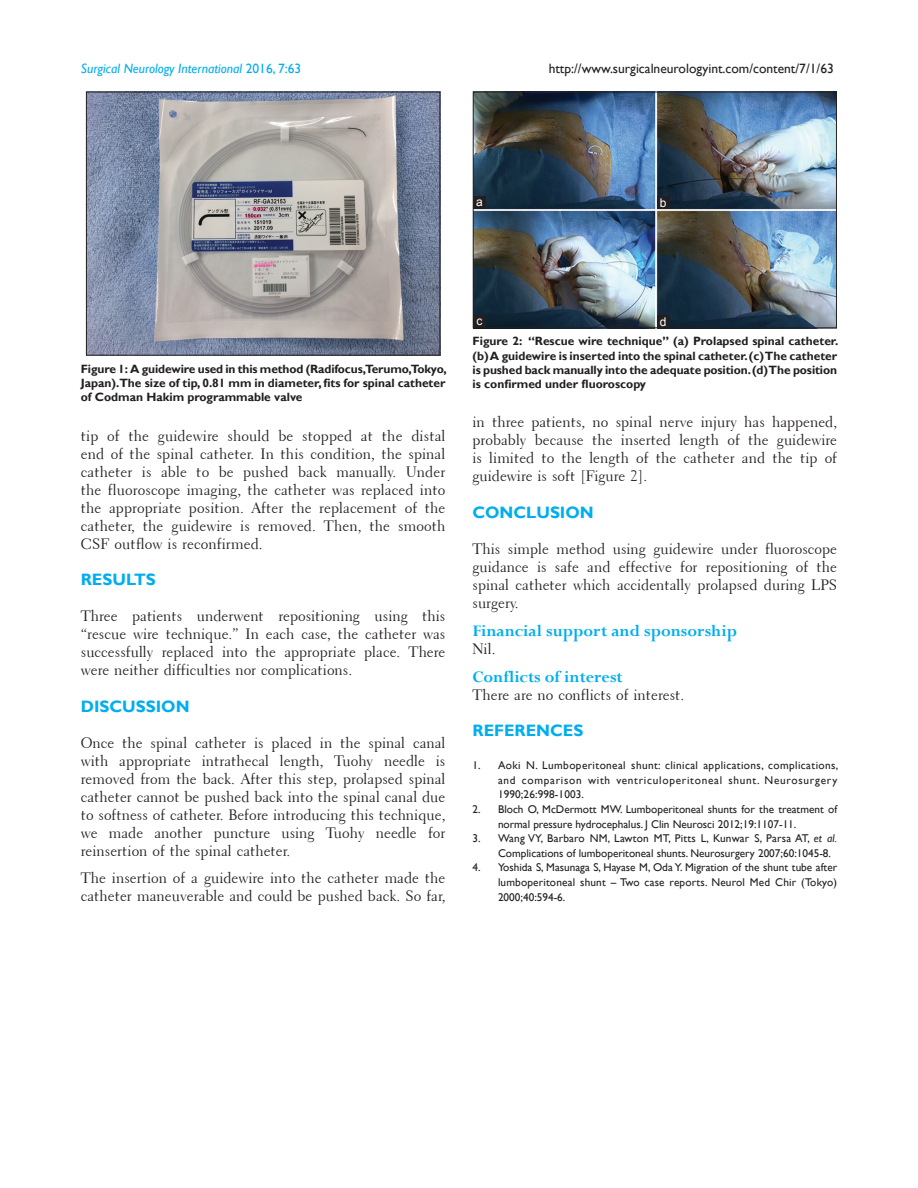
<style>
.page{position:relative;width:918px;height:1188px;background:#fff}
.page>*{position:absolute;margin:0;border:0;box-sizing:border-box;transform-origin:0 0}
.t1{font:700 18px "Perpetua";color:#00aeef}
.t2{font:700 16.5px "Gill Sans";color:#00aeef}
.TX{font:15px/18px "Transitional 521 BT Roman A";color:#231f20;text-align:justify}
.t3{font:13.5px "Gill Sans";color:#231f20}
.t4{font:italic 13.5px "Gill Sans";color:#00aeef}
.FGC{font:700 12px/14.4px "Gill Sans";color:#231f20;text-align:justify}
.LABEL{font:12px "Arial";color:#fff}
.REF{font:11.25px/14.7px "Gill Sans";color:#231f20;text-align:justify}
.s1{font-style:normal}
.s2{font-style:italic}
</style>
<div class="page">
<img style="left:88px;top:94px;width:350px;height:259px">
<div style="left:86px;top:92px;width:354px;height:263px;border:1px solid #231f20"></div>
<img style="left:475px;top:94px;width:360px;height:232px">
<div style="left:473px;top:92px;width:364px;height:236px;border:1px solid #231f20"></div>
<div style="left:657px;top:315px;width:12px;height:13px;background:#231f20"></div>
<div style="left:473px;top:315px;width:13px;height:13px;background:#231f20"></div>
<div style="left:657px;top:196px;width:12px;height:13px;background:#231f20"></div>
<div style="left:473px;top:196px;width:13px;height:13px;background:#231f20"></div>
<p class="t4" style="left:81px;top:61px;width:222px">Surgical Neurology International <span class="s1">2016, 7:63</span></p>
<p class="t3" style="left:549px;top:61px;width:287px">http://www.surgicalneurologyint.com/content/7/1/63</p>
<p class="LABEL" style="left:476px;top:194px;width:8px">a</p>
<p class="LABEL" style="left:660px;top:195px;width:8px">b</p>
<p class="FGC" style="left:81px;top:362px;width:367px">Figure 1: A guidewire used in this method (Radifocus,Terumo,Tokyo, Japan).The size of tip, 0.81 mm in diameter, fits for spinal catheter of Codman Hakim programmable valve</p>
<p class="TX" style="left:81px;top:427px;width:366px">tip of the guidewire should be stopped at the distal end of the spinal catheter. In this condition, the spinal catheter is able to be pushed back manually. Under the fluoroscope imaging, the catheter was replaced into the appropriate position. After the replacement of the catheter, the guidewire is removed. Then, the smooth CSF outflow is reconfirmed.</p>
<h1 class="t2" style="left:81px;top:570px;width:77px">RESULTS</h1>
<p class="TX" style="left:81px;top:607px;width:366px">Three patients underwent repositioning using this “rescue wire technique.” In each case, the catheter was successfully replaced into the appropriate place. There were neither difficulties nor complications.</p>
<h1 class="t2" style="left:81px;top:697px;width:110px">DISCUSSION</h1>
<p class="TX" style="left:81px;top:734px;width:366px">Once the spinal catheter is placed in the spinal canal with appropriate intrathecal length, Tuohy needle is removed from the back. After this step, prolapsed spinal catheter cannot be pushed back into the spinal canal due to softness of catheter. Before introducing this technique, we made another puncture using Tuohy needle for reinsertion of the spinal catheter.</p>
<p class="TX" style="left:81px;top:869px;width:366px">The insertion of a guidewire into the catheter made the catheter maneuverable and could be pushed back. So far,</p>
<p class="LABEL" style="left:477px;top:313px;width:7px">c</p>
<p class="LABEL" style="left:660px;top:314px;width:8px">d</p>
<p class="FGC" style="left:473px;top:334px;width:367px">Figure 2: “Rescue wire technique” (a) Prolapsed spinal catheter. (b) A guidewire is inserted into the spinal catheter.(c) The catheter is pushed back manually into the adequate position.(d) The position is confirmed under fluoroscopy</p>
<p class="TX" style="left:472px;top:413px;width:366px">in three patients, no spinal nerve injury has happened, probably because the inserted length of the guidewire is limited to the length of the catheter and the tip of guidewire is soft [Figure 2].</p>
<h1 class="t2" style="left:472px;top:502px;width:123px">CONCLUSION</h1>
<p class="TX" style="left:472px;top:540px;width:366px">This simple method using guidewire under fluoroscope guidance is safe and effective for repositioning of the spinal catheter which accidentally prolapsed during LPS surgery.</p>
<h2 class="t1" style="left:472px;top:619px;width:266px">Financial support and sponsorship</h2>
<p class="TX" style="left:472px;top:640px;width:24px">Nil.</p>
<h2 class="t1" style="left:472px;top:665px;width:152px">Conflicts of interest</h2>
<p class="TX" style="left:472px;top:686px;width:213px">There are no conflicts of interest.</p>
<h1 class="t2" style="left:472px;top:721px;width:112px">REFERENCES</h1>
<p class="REF" style="left:498px;top:758px;width:342px;text-indent:-26px">1. Aoki N. Lumboperitoneal shunt: clinical applications, complications, and comparison with ventriculoperitoneal shunt. Neurosurgery 1990;26:998‑1003.</p>
<p class="REF" style="left:498px;top:802px;width:341px;text-indent:-26px">2. Bloch O, McDermott MW. Lumboperitoneal shunts for the treatment of normal pressure hydrocephalus. J Clin Neurosci 2012;19:1107‑11.</p>
<p class="REF" style="left:498px;top:831px;width:341px;text-indent:-26px">3. Wang VY, Barbaro NM, Lawton MT, Pitts L, Kunwar S, Parsa AT, <span class="s2">et al.<br></span>Complications of lumboperitoneal shunts. Neurosurgery 2007;60:1045‑8.</p>
<p class="REF" style="left:498px;top:860px;width:341px;text-indent:-26px">4. Yoshida S, Masunaga S, Hayase M, Oda Y. Migration of the shunt tube after lumboperitoneal shunt – Two case reports. Neurol Med Chir (Tokyo)<br>2000;40:594‑6.</p>
</div>
